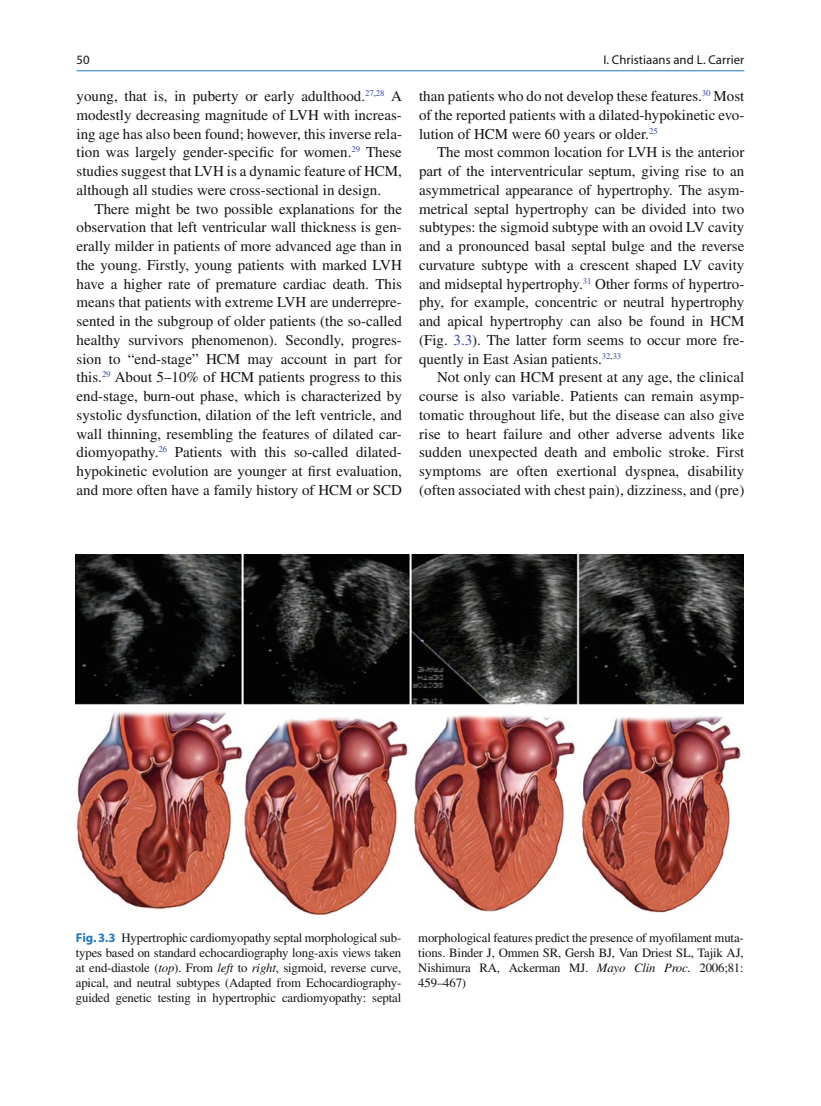
<style>
.page{position:relative;width:821px;height:1106px;background:#fff}
.page>*{position:absolute;margin:0;border:0;box-sizing:border-box;transform-origin:0 0}
.t1{font:15px/18.8px "Times";color:#131413;text-align:justify}
.t2{font:12.75px/15px "Times";letter-spacing:-.01em;color:#131413;text-align:justify}
.t3{font:12.75px "Myriad";letter-spacing:.005em;color:#131413}
.s1{color:#2e45a1}
.s2{font-family:"Myriad";font-weight:700;color:#2178ba}
.s3{font-style:italic}
</style>
<div class="page">
<hr style="left:77px;top:70px;width:667px;height:1px;background:#2178ba">
<img style="left:76px;top:554px;width:667px;height:360px">
<p class="t3" style="left:76px;top:54px;width:15px">50</p>
<p class="t3" style="left:603px;top:54px;width:142px">I. Christiaans and L. Carrier</p>
<p class="t1" style="left:77px;top:87px;width:327px">young, that is, in puberty or early adulthood.<sup>27</sup><sup>,</sup><sup>28</sup> A modestly decreasing magnitude of LVH with increas&shy;ing age has also been found; however, this inverse rela&shy;tion was largely gender-specific for women.<sup>29</sup> These studies suggest that LVH is a dynamic feature of HCM, although all studies were cross-sectional in design.</p>
<p class="t1" style="left:77px;top:199px;width:327px;text-indent:18px">There might be two possible explanations for the observation that left ventricular wall thickness is gen&shy;erally milder in patients of more advanced age than in the young. Firstly, young patients with marked LVH have a higher rate of premature cardiac death. This means that patients with extreme LVH are underrepre&shy;sented in the subgroup of older patients (the so-called healthy survivors phenomenon). Secondly, progres&shy;sion to “end-stage” HCM may account in part for this.<sup>29</sup> About 5–10% of HCM patients progress to this end-stage, burn-out phase, which is characterized by systolic dysfunction, dilation of the left ventricle, and wall thinning, resembling the features of dilated car&shy;diomyopathy.<sup>26</sup> Patients with this so-called dilated&shy;hypokinetic evolution are younger at first evaluation, and more often have a family history of HCM or SCD</p>
<p class="t1" style="left:419px;top:87px;width:327px">than patients who do not develop these features.<sup>30</sup> Most of the reported patients with a dilated-hypokinetic evo&shy;lution of HCM were 60 years or older.<sup>25</sup></p>
<p class="t1" style="left:419px;top:143px;width:327px;text-indent:18px">The most common location for LVH is the anterior part of the interventricular septum, giving rise to an asymmetrical appearance of hypertrophy. The asym&shy;metrical septal hypertrophy can be divided into two subtypes: the sigmoid subtype with an ovoid LV cavity and a pronounced basal septal bulge and the reverse curvature subtype with a crescent shaped LV cavity and midseptal hypertrophy.<sup>31</sup> Other forms of hypertro&shy;phy, for example, concentric or neutral hypertrophy and apical hypertrophy can also be found in HCM (Fig. <span class="s1">3.3</span>). The latter form seems to occur more fre&shy;quently in East Asian patients.<sup>32</sup><sup>,</sup><sup>33</sup></p>
<p class="t1" style="left:419px;top:368px;width:327px;text-indent:18px">Not only can HCM present at any age, the clinical course is also variable. Patients can remain asymp&shy;tomatic throughout life, but the disease can also give rise to heart failure and other adverse advents like sudden unexpected death and embolic stroke. First symptoms are often exertional dyspnea, disability (often associated with chest pain), dizziness, and (pre)</p>
<p class="t2" style="left:76px;top:929px;width:327px"><span class="s2">Fig. 3.3</span> Hypertrophic cardiomyopathy septal morphological sub&shy;types based on standard echocardiography long-axis views taken at end-diastole (<span class="s3">top</span>). From <span class="s3">left</span> to <span class="s3">right</span>, sigmoid, reverse curve, apical, and neutral subtypes (Adapted from Echocardiography&shy;guided genetic testing in hypertrophic cardiomyopathy: septal</p>
<p class="t2" style="left:418px;top:929px;width:327px">morphological features predict the presence of myofilament muta&shy;tions. Binder J, Ommen SR, Gersh BJ, Van Driest SL, Tajik AJ, Nishimura RA, Ackerman MJ. <span class="s3">Mayo Clin Proc.</span> 2006;81:<br>459–467)</p>
</div>
